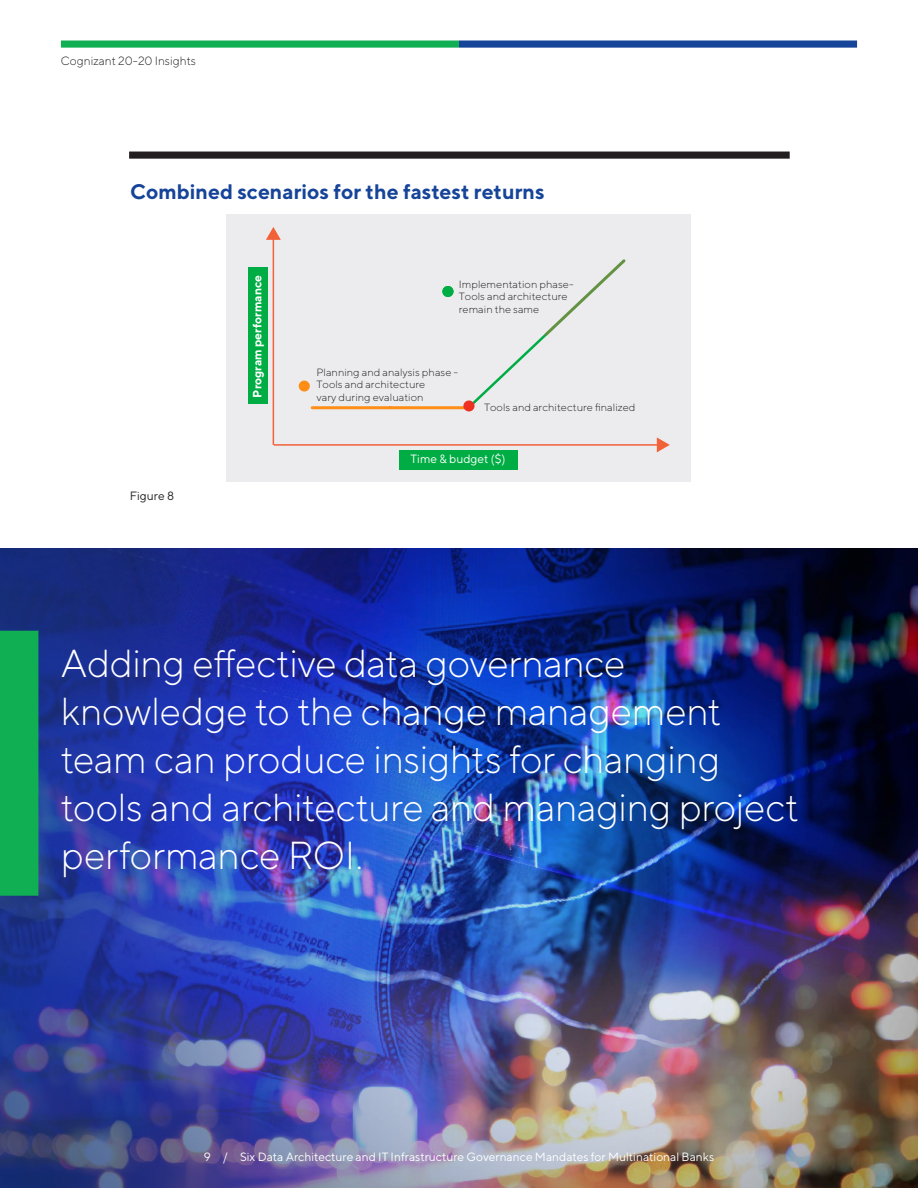
<style>
.page{position:relative;width:918px;height:1188px;background:#fff}
.page>*{position:absolute;margin:0;border:0;box-sizing:border-box;transform-origin:0 0}
.Callout_large_26_32{font:300 39px/48px "TT Norms";letter-spacing:-.01em;color:#fff}
.Chart_title_14_18{font:700 21px "TT Norms";color:#164499}
.Folio_Centered_8_10{font:12px "TT Norms";color:#fff}
.t1{font:300 12px "TT Norms";color:#231f20}
.t2{font:700 12px "TT Norms";color:#fff}
.Figure___8_11{font:12px "TT Norms";color:#231f20}
.t3{font:300 10.5px/12.6px "TT Norms";color:#231f20;scale:1.06 1}
</style>
<div class="page">
<div style="left:459px;top:40px;width:398px;height:8px;background:#164499"></div>
<div style="left:61px;top:40px;width:398px;height:8px;background:#11af54"></div>
<img style="left:0;top:548px;width:918px;height:640px">
<div style="left:226px;top:215px;width:465px;height:267px;background:#ececee"></div>
<div style="left:248px;top:268px;width:20px;height:136px;background:#00ad44"></div>
<div style="left:399px;top:450px;width:119px;height:20px;background:#00ad44"></div>
<hr style="left:274px;top:444px;width:385px;height:2px;background:#f16239">
<svg style="left:657px;top:437px;width:13px;height:15px"></svg>
<hr style="left:273px;top:238px;width:1px;height:207px;background:#f16239">
<svg style="left:266px;top:227px;width:15px;height:13px"></svg>
<svg style="left:465px;top:259px;width:161px;height:152px"></svg>
<hr style="left:312px;top:406px;width:78px;height:3px;background:#ff8e16">
<hr style="left:390px;top:406px;width:78px;height:3px;background:#ff8e16">
<div style="left:442px;top:286px;width:12px;height:11px;background:#00ad44;border-radius:50%"></div>
<div style="left:299px;top:381px;width:11px;height:11px;background:#ff8e16;border-radius:50%"></div>
<div style="left:463px;top:400px;width:12px;height:11px;background:#ee3022;border-radius:50%"></div>
<div style="left:129px;top:152px;width:661px;height:7px;background:#231f20"></div>
<div style="left:0;top:631px;width:38px;height:265px;background:#11af54"></div>
<p class="t1" style="left:61px;top:53px;width:137px">Cognizant 20-20 Insights</p>
<p class="Chart_title_14_18" style="left:130px;top:179px;width:416px">Combined scenarios for the fastest returns</p>
<p class="Figure___8_11" style="left:130px;top:489px;width:46px">Figure 8</p>
<p class="t2" style="left:250px;top:398px;width:124px;rotate:-90deg">Program performance</p>
<p class="t3" style="left:459px;top:278px;width:110px">Implementation phase-<br>Tools and architecture remain the same</p>
<p class="t3" style="left:316px;top:365px;width:135px">Planning and analysis phase -<br>Tools and architecture<br>vary during evaluation</p>
<p class="t3" style="left:484px;top:401px;width:144px">Tools and architecture finalized</p>
<p class="Folio_Centered_8_10" style="left:411px;top:451px;width:97px">Time &amp; budget ($)</p>
<p class="Callout_large_26_32" style="left:61px;top:639px;width:740px">Adding effective data governance knowledge to the change management team can produce insights for changing tools and architecture and managing project performance ROI.</p>
<p class="Folio_Centered_8_10" style="left:204px;top:1149px;width:512px">9 / Six Data Architecture and IT Infrastructure Governance Mandates for Multinational Banks</p>
</div>
